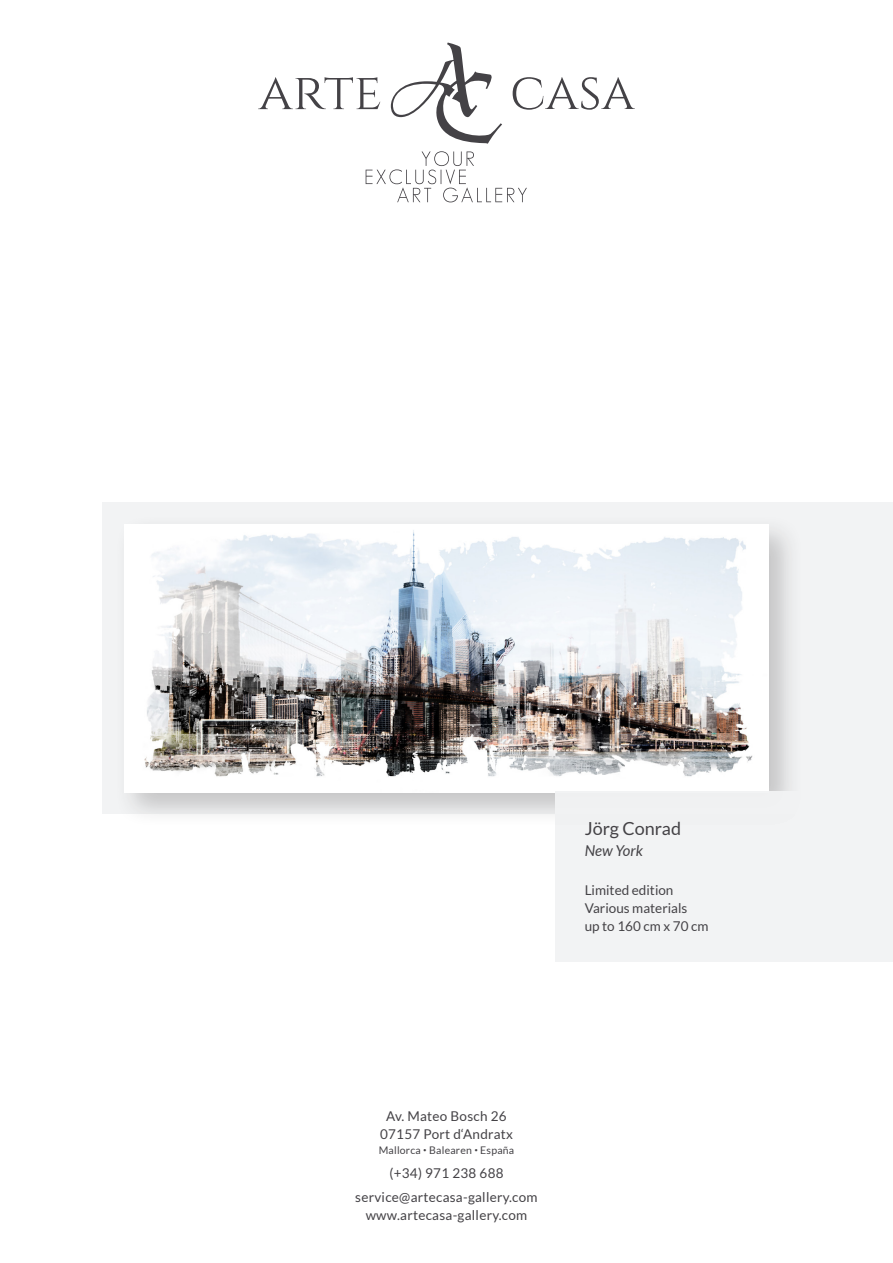
<style>
.page{position:relative;width:893px;height:1263px;background:#fff}
.page>*{position:absolute;margin:0;border:0;box-sizing:border-box;transform-origin:0 0}
.t1{font:18px "Lato";color:#444246}
.t2{font:italic 15px "Lato";color:#444246}
.t3{font:13.5px/18px "Lato";letter-spacing:.02em;color:#444246;text-align:center}
.t4{font:13.5px/18px "Lato";color:#444246}
.t5{font:10.5px "Lato";letter-spacing:.02em;color:#444246}
</style>
<div class="page">
<svg style="left:513px;top:77px;width:122px;height:33px"></svg>
<svg style="left:258px;top:77px;width:122px;height:32px"></svg>
<svg style="left:391px;top:43px;width:111px;height:101px"></svg>
<svg style="left:366px;top:151px;width:161px;height:51px"></svg>
<div style="left:102px;top:503px;width:791px;height:311px;background:#f2f3f4"></div>
<div style="left:114px;top:514px;width:690px;height:314px;background:#231f20;opacity:.23"></div>
<img style="left:124px;top:524px;width:645px;height:269px">
<div style="left:555px;top:791px;width:338px;height:170px;background:#f2f3f4"></div>
<h1 class="t1" style="left:585px;top:817px;width:98px">Jörg Conrad</h1>
<p class="t2" style="left:585px;top:841px;width:60px">New York</p>
<p class="t4" style="left:585px;top:881px;width:125px">Limited edition<br>Various materials<br>up to 160 cm x 70 cm</p>
<p class="t3" style="left:380px;top:1107px;width:134px">Av. Mateo Bosch 26<br>07157 Port d‘Andratx</p>
<p class="t5" style="left:379px;top:1144px;width:137px">Mallorca <sup>•</sup> Balearen <sup>•</sup> España</p>
<p class="t3" style="left:355px;top:1161px;width:184px;line-height:24px">(+34) 971 238 688 service@artecasa-gallery.com</p>
<p class="t3" style="left:366px;top:1206px;width:163px">www.artecasa-gallery.com</p>
</div>
